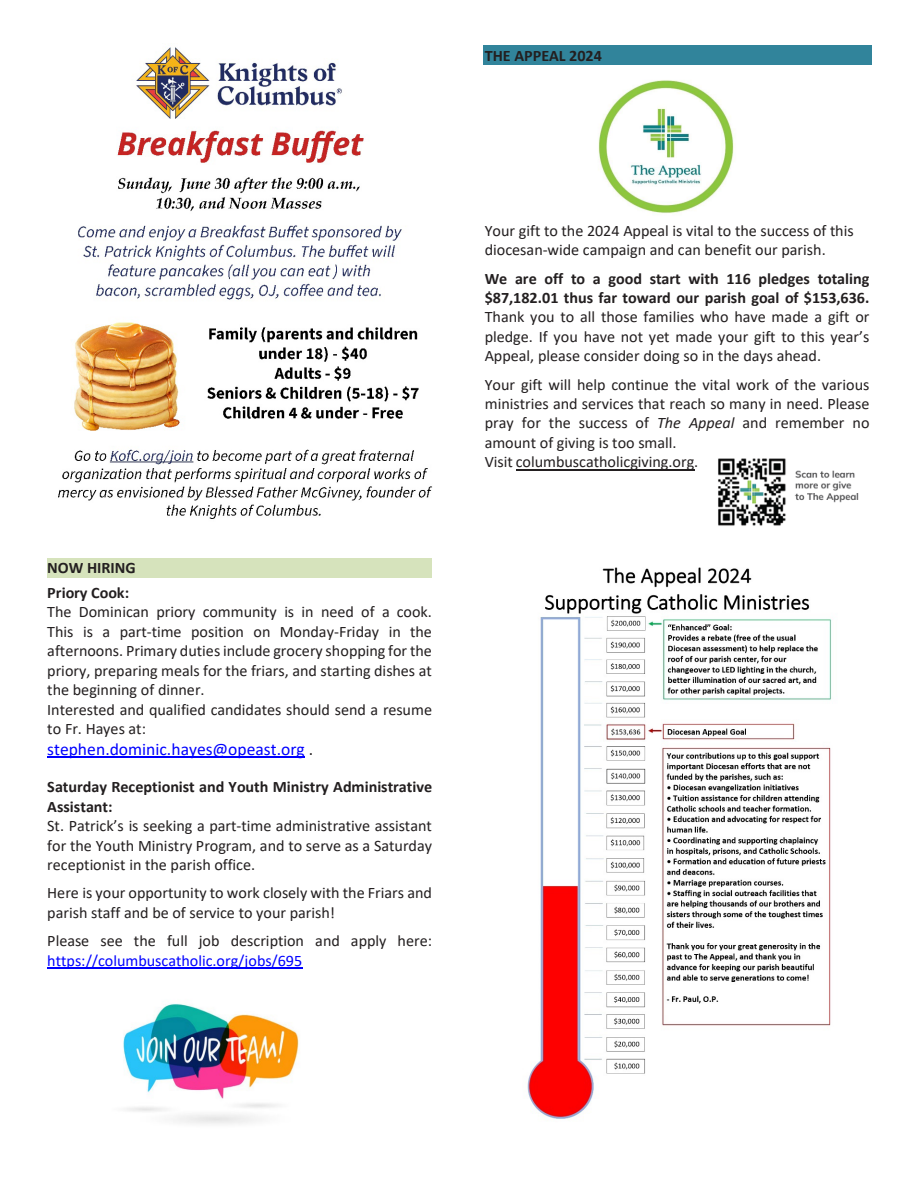
<style>
.page{position:relative;width:918px;height:1188px;background:#fff}
.page>*{position:absolute;margin:0;border:0;box-sizing:border-box;transform-origin:0 0}
.t1{font:17.4px "Calibri";color:#00f}
.t2{font:16.05px/19.5px "Calibri";color:#231f20}
.t3{font:700 16.05px/24.9px "Calibri";color:#231f20}
.s1{color:#231f20}
.s2{font-weight:700}
.s3{color:#00f}
.s4{font-style:italic}
</style>
<div class="page">
<div style="left:47px;top:558px;width:385px;height:20px;background:#d6e3bc"></div>
<hr style="left:47px;top:757px;width:258px;height:1px;background:#00f">
<hr style="left:47px;top:967px;width:255px;height:2px;background:#00f">
<div style="left:483px;top:46px;width:389px;height:19px;background:#31849b"></div>
<hr style="left:516px;top:469px;width:178px;height:1px;background:#231f20">
<img style="left:58px;top:47px;width:374px;height:472px">
<img style="left:598px;top:80px;width:136px;height:134px">
<img style="left:123px;top:1003px;width:176px;height:121px">
<img style="left:718px;top:458px;width:141px;height:68px">
<img style="left:527px;top:567px;width:305px;height:552px">
<p class="t3" style="left:485px;top:43px;width:119px">THE APPEAL 2024</p>
<p class="t3" style="left:47px;top:555px;width:90px">NOW HIRING<br>Priory Cook:</p>
<p class="t2" style="left:47px;top:602px;width:386px">The Dominican priory community is in need of a cook.<br>This is a part-time position on Monday-Friday in the afternoons. Primary duties include grocery shopping for the priory, preparing meals for the friars, and starting dishes at the beginning of dinner.<br>Interested and qualified candidates should send a resume to Fr. Hayes at:</p>
<p class="t1" style="left:47px;top:737px;width:267px">stephen.dominic.hayes@opeast.org <span class="s1">.</span></p>
<p class="t2" style="left:47px;top:777px;width:387px"><span class="s2">Saturday Receptionist and Youth Ministry Administrative Assistant:<br></span>St. Patrick’s is seeking a part-time administrative assistant for the Youth Ministry Program, and to serve as a Saturday receptionist in the parish office.</p>
<p class="t2" style="left:47px;top:883px;width:386px">Here is your opportunity to work closely with the Friars and parish staff and be of service to your parish!</p>
<p class="t2" style="left:47px;top:931px;width:386px">Please see the full job description and apply here: <span class="s3">https://columbuscatholic.org/jobs/695</span></p>
<p class="t2" style="left:485px;top:220px;width:371px">Your gift to the 2024 Appeal is vital to the success of this diocesan-wide campaign and can benefit our parish.</p>
<p class="t2" style="left:485px;top:268px;width:386px;text-align:justify"><span class="s2">We are off to a good start with 116 pledges totaling $87,182.01 thus far toward our parish goal of $153,636.<br></span>Thank you to all those families who have made a gift or pledge. If you have not yet made your gift to this year’s Appeal, please consider doing so in the days ahead.</p>
<p class="t2" style="left:485px;top:374px;width:386px">Your gift will help continue the vital work of the various ministries and services that reach so many in need. Please pray for the success of <span class="s4">The Appeal</span> and remember no amount of giving is too small.<br>Visit columbuscatholicgiving.org.</p>
</div>
